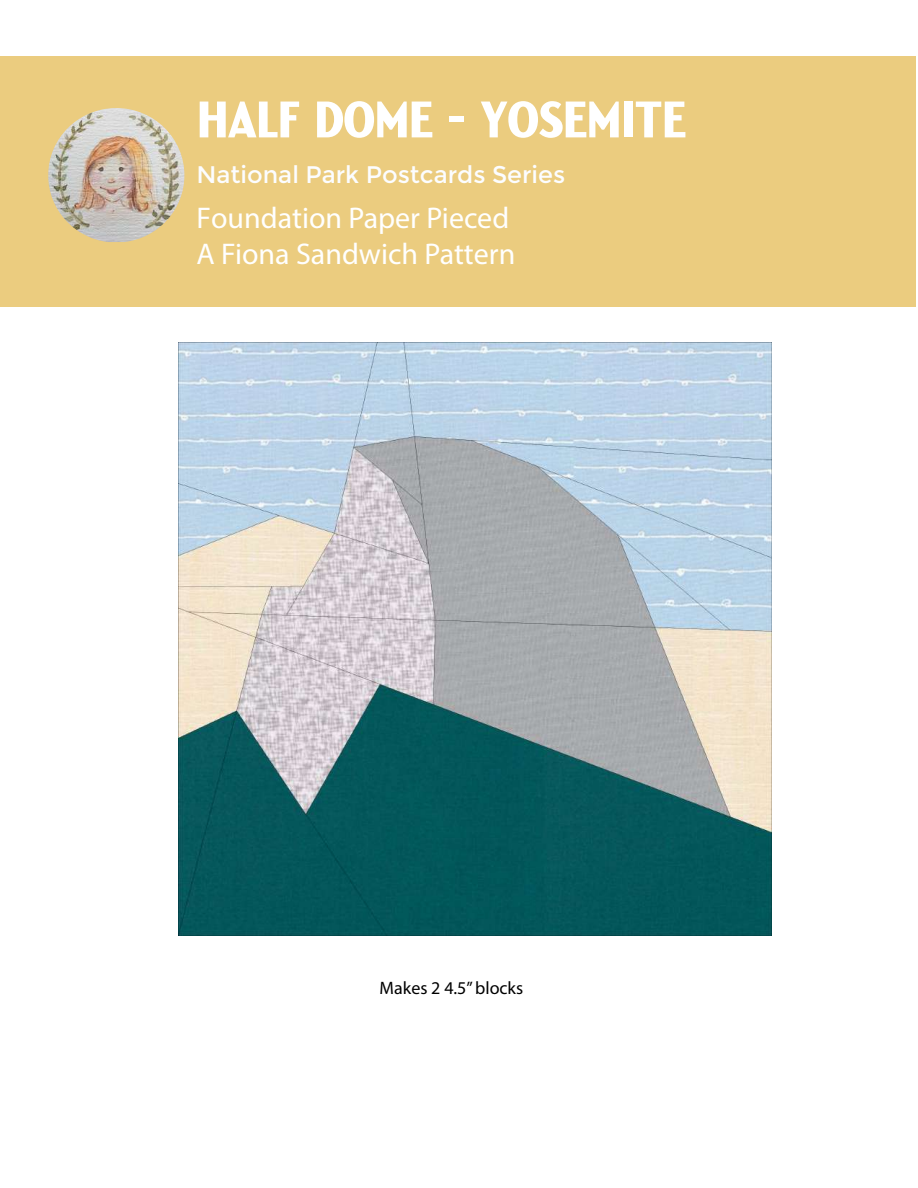
<style>
.page{position:relative;width:918px;height:1188px;background:#fff}
.page>*{position:absolute;margin:0;border:0;box-sizing:border-box;transform-origin:0 0}
.t1{font:51.3px "Yellowstone";letter-spacing:-.025em;color:#fff}
.t2{font:30px/36px "Myriad Pro";color:#fff}
.t3{font:24px "Montserrat";color:#fcfdff}
.t4{font:18px "Myriad Pro";color:#000}
</style>
<div class="page">
<div style="left:0;top:56px;width:915px;height:251px;background:#ebcc7f"></div>
<img style="left:48px;top:108px;width:136px;height:134px">
<img style="left:179px;top:342px;width:593px;height:593px">
<h1 class="t1" style="left:196px;top:90px;width:492px">HALF DOME - YOSEMITE</h1>
<p class="t3" style="left:196px;top:160px;width:370px">National Park Postcards Series</p>
<p class="t2" style="left:196px;top:202px;width:320px">Foundation Paper Pieced<br>A Fiona Sandwich Pattern</p>
<p class="t4" style="left:380px;top:981px;width:145px">Makes 2 4.5” blocks</p>
</div>
